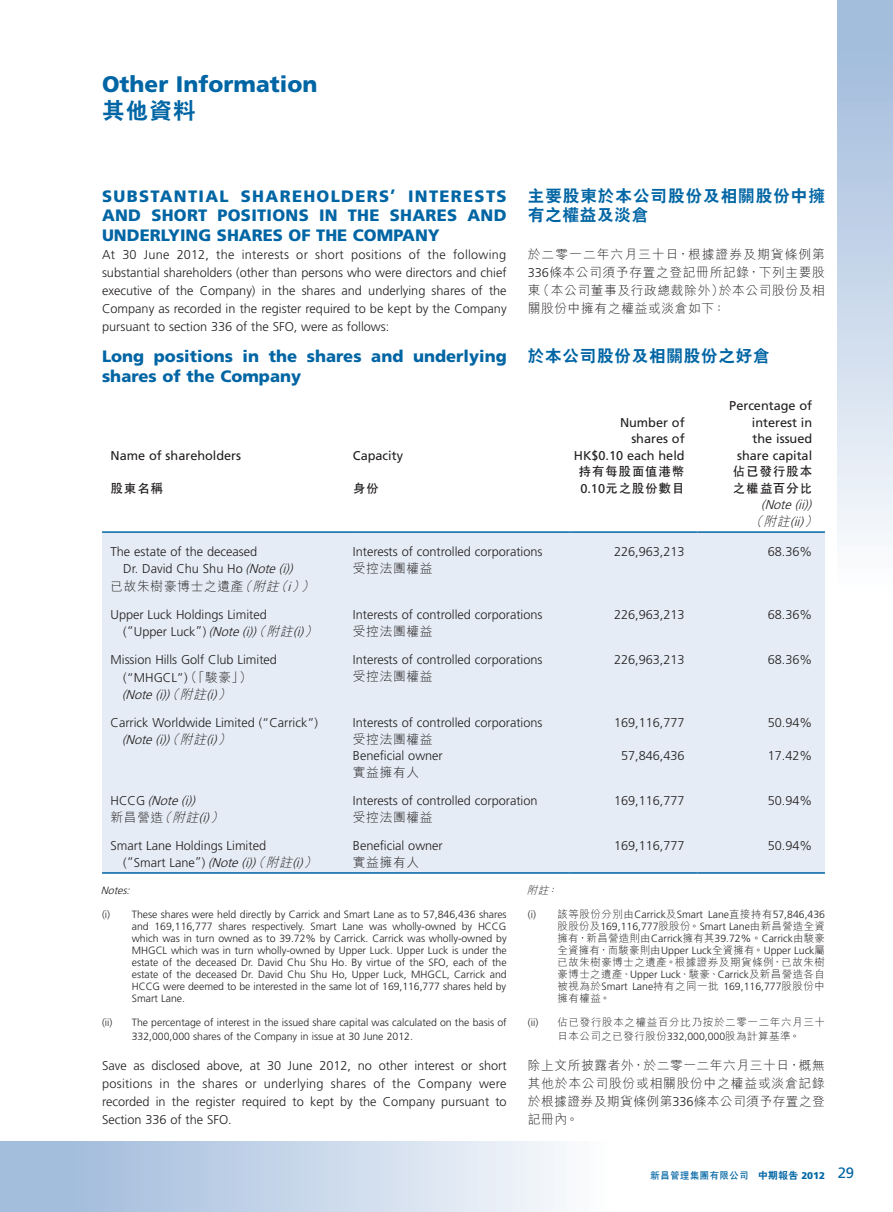
<style>
.page{position:relative;width:893px;height:1212px;background:#fff}
.page>*{position:absolute;margin:0;border:0;box-sizing:border-box;transform-origin:0 0}
.t1{font:900 22.5px "Frutiger LT Std";color:#0065a4}
.t2{font:800 22.5px "C Hei 2 HK";color:#0065a4}
.Heading_1{font:900 16.5px/19.5px "Frutiger LT Std";letter-spacing:.02em;color:#0065a4;text-align:justify}
.Heading_2{font:900 16.5px/19.5px "Frutiger LT Std";color:#0065a4}
.C_Heading_1{font:800 16.5px/19.5px "C Hei 2 HK";letter-spacing:.065em;color:#0065a4}
.C_Heading_2{font:800 16.5px "C Hei 2 HK";letter-spacing:.05em;color:#0065a4}
.Body_Text{font:300 12.75px/18px "Frutiger LT Std";color:#231f20}
.C_Body_Text{font:300 12.75px/18px "M Hei HK";letter-spacing:.05em;color:#231f20;text-align:justify}
.Body_Text-2{font:12.75px "Frutiger LT Std";color:#231f20}
.Body_Text-3{font:300 12.75px "M Hei HK";letter-spacing:.05em;color:#231f20}
.Body_Text-4{font:italic 300 12.75px "Frutiger LT Std";color:#231f20}
.Body_Text-5{font:700 12.75px/16.5px "C Hei 2 HK";letter-spacing:.05em;color:#231f20}
.Body_Text-6{font:italic 300 12.75px "M Hei HK";color:#231f20}
.Notes{font:300 10.5px/12px "Frutiger LT Std";color:#231f20;text-align:justify}
.Notes-2{font:300 10.5px/13.5px "M Hei HK";letter-spacing:.065em;color:#231f20;text-align:center}
.Notes-3{font:italic 300 10.5px "Frutiger LT Std";color:#231f20}
.Notes-4{font:italic 300 10.5px "M Hei HK";color:#231f20}
.t3{font:700 9.75px "C Hei 2 HK";letter-spacing:.01em;color:#0065a4}
.s1{font-family:"Frutiger LT Std"}
.s2{font-family:"Frutiger LT Std";font-weight:400}
.s3{font-style:italic}
.s4{font-family:"Frutiger LT Std";font-style:italic}
.s5{font-family:"M Hei HK";font-style:italic}
.s6{font-family:"M Hei HK"}
.s7{font-style:normal}
.s8{font-weight:800}
.s9{font-family:"Frutiger LT Std";font-weight:900}
.s10{font-family:"Frutiger LT Std";font-weight:400;font-size:15px}
</style>
<div class="page">
<div style="left:0;top:1141px;width:733px;height:71px;background:linear-gradient(to right,#9bb7d9,#fff)"></div>
<div style="left:838px;top:0;width:55px;height:712px;background:linear-gradient(to bottom,#9db8da,#fff)"></div>
<div style="left:102px;top:533px;width:723px;height:339px;background:#e5ecf5"></div>
<hr style="left:102px;top:531px;width:251px;height:2px;background:#0065a4">
<hr style="left:353px;top:531px;width:217px;height:2px;background:#0065a4">
<hr style="left:570px;top:531px;width:127px;height:2px;background:#0065a4">
<hr style="left:697px;top:531px;width:128px;height:2px;background:#0065a4">
<hr style="left:102px;top:872px;width:251px;height:2px;background:#0065a4">
<hr style="left:353px;top:872px;width:217px;height:2px;background:#0065a4">
<hr style="left:570px;top:872px;width:127px;height:2px;background:#0065a4">
<hr style="left:697px;top:872px;width:128px;height:2px;background:#0065a4">
<h1 class="t1" style="left:102px;top:70px;width:217px">Other Information</h1>
<h1 class="t2" style="left:102px;top:99px;width:95px">其他資料</h1>
<p class="Heading_1" style="left:102px;top:186px;width:406px">SUBSTANTIAL SHAREHOLDERS’ INTERESTS AND SHORT POSITIONS IN THE SHARES AND UNDERLYING SHARES OF THE COMPANY</p>
<p class="Body_Text" style="left:102px;top:246px;width:406px;text-align:justify">At 30 June 2012, the interests or short positions of the following substantial shareholders (other than persons who were directors and chief executive of the Company) in the shares and underlying shares of the Company as recorded in the register required to be kept by the Company pursuant to section 336 of the SFO, were as follows:</p>
<p class="Heading_2" style="left:102px;top:347px;width:406px">Long positions in the shares and underlying shares of the Company</p>
<p class="Body_Text-2" style="left:111px;top:448px;width:132px">Name of shareholders</p>
<p class="Body_Text-2" style="left:353px;top:448px;width:52px">Capacity</p>
<p class="Body_Text-5" style="left:111px;top:480px;width:54px">股東名稱</p>
<p class="Body_Text-5" style="left:353px;top:480px;width:28px">身份</p>
<p class="C_Heading_1" style="left:528px;top:186px;width:299px">主要股東於本公司股份及相關股份中擁有之權益及淡倉</p>
<p class="C_Body_Text" style="left:528px;top:245px;width:299px">於二零一二年六月三十日，根據證券及期貨條例第<span class="s1">336</span>條本公司須予存置之登記冊所記錄，下列主要股東（本公司董事及行政總裁除外）於本公司股份及相關股份中擁有之權益或淡倉如下：</p>
<p class="C_Heading_2" style="left:528px;top:348px;width:243px">於本公司股份及相關股份之好倉</p>
<p class="Body_Text-2" style="left:620px;top:415px;width:66px">Number of</p>
<p class="Body_Text-2" style="left:631px;top:431px;width:55px">shares of</p>
<p class="Body_Text-2" style="left:574px;top:448px;width:112px">HK$0.10 each held</p>
<p class="Body_Text-2" style="left:729px;top:398px;width:84px">Percentage of</p>
<p class="Body_Text-2" style="left:752px;top:415px;width:62px">interest in</p>
<p class="Body_Text-2" style="left:753px;top:431px;width:61px">the issued</p>
<p class="Body_Text-2" style="left:737px;top:448px;width:77px">share capital</p>
<p class="Body_Text-5" style="left:578px;top:463px;width:108px">持有每股面值港幣<br><span class="s2">0.10</span>元之股份數目</p>
<p class="Body_Text-5" style="left:733px;top:463px;width:81px">佔已發行股本</p>
<p class="Body_Text-5" style="left:733px;top:480px;width:81px">之權益百分比</p>
<p class="Body_Text-4" style="left:761px;top:498px;width:55px">(Note (ii))</p>
<p class="Body_Text-6" style="left:749px;top:515px;width:73px">（附註<span class="s1">(ii)</span>）</p>
<p class="Body_Text" style="left:123px;top:544px;width:174px;line-height:16.5px;text-indent:-13px">The estate of the deceased<br>Dr. David Chu Shu Ho <span class="s3">(Note(i))</span></p>
<p class="Body_Text-3" style="left:111px;top:579px;width:208px">已故朱樹豪博士之遺產<span class="s3">（附註（</span><span class="s4">i</span><span class="s3">））</span></p>
<p class="Body_Text" style="left:353px;top:543px;width:191px">Interests of controlled corporations</p>
<p class="Body_Text-3" style="left:353px;top:561px;width:81px">受控法團權益</p>
<p class="Body_Text" style="left:614px;top:543px;width:72px">226,963,213</p>
<p class="Body_Text" style="left:768px;top:543px;width:46px">68.36%</p>
<p class="Body_Text" style="left:123px;top:607px;width:199px;line-height:16.5px;text-indent:-13px">Upper Luck Holdings Limited<br>(“Upper Luck”) <span class="s3">(Note(i))</span><span class="s5">（附註</span><span class="s3">(i)</span><span class="s5">）</span></p>
<p class="Body_Text" style="left:353px;top:606px;width:191px">Interests of controlled corporations</p>
<p class="Body_Text-3" style="left:353px;top:624px;width:81px">受控法團權益</p>
<p class="Body_Text" style="left:614px;top:606px;width:72px">226,963,213</p>
<p class="Body_Text" style="left:768px;top:606px;width:46px">68.36%</p>
<p class="Body_Text" style="left:123px;top:651px;width:155px;text-indent:-13px">Mission Hills Golf Club Limited (“MHGCL”)<span class="s6">（「駿豪」）</span></p>
<p class="Body_Text-4" style="left:122px;top:687px;width:113px">(Note (i))<span class="s6">（附註</span>(i)<span class="s6">）</span></p>
<p class="Body_Text" style="left:353px;top:651px;width:191px">Interests of controlled corporations</p>
<p class="Body_Text-3" style="left:353px;top:669px;width:81px">受控法團權益</p>
<p class="Body_Text" style="left:614px;top:651px;width:72px">226,963,213</p>
<p class="Body_Text" style="left:768px;top:651px;width:46px">68.36%</p>
<p class="Body_Text" style="left:122px;top:715px;width:198px;line-height:16.5px;text-indent:-11px">Carrick Worldwide Limited (“Carrick”) <span class="s3">(Note (i))</span><span class="s5">（附註</span><span class="s3">(i)</span><span class="s5">）</span></p>
<p class="Body_Text" style="left:353px;top:714px;width:191px">Interests of controlled corporations</p>
<p class="Body_Text-3" style="left:353px;top:732px;width:81px">受控法團權益</p>
<p class="Body_Text" style="left:614px;top:714px;width:72px">169,116,777</p>
<p class="Body_Text" style="left:768px;top:714px;width:46px">50.94%</p>
<p class="Body_Text" style="left:353px;top:747px;width:91px">Beneficial owner</p>
<p class="Body_Text-3" style="left:353px;top:765px;width:68px">實益擁有人</p>
<p class="Body_Text" style="left:621px;top:747px;width:65px">57,846,436</p>
<p class="Body_Text" style="left:768px;top:747px;width:46px">17.42%</p>
<p class="Body_Text-4" style="left:111px;top:794px;width:90px"><span class="s7">H C C G</span> (Note (i))</p>
<p class="Body_Text-3" style="left:111px;top:810px;width:117px">新昌營造<span class="s3">（附註</span><span class="s4">(i)</span><span class="s3">）</span></p>
<p class="Body_Text" style="left:353px;top:792px;width:186px">Interests of controlled corporation</p>
<p class="Body_Text-3" style="left:353px;top:810px;width:81px">受控法團權益</p>
<p class="Body_Text" style="left:614px;top:792px;width:72px">169,116,777</p>
<p class="Body_Text" style="left:768px;top:792px;width:46px">50.94%</p>
<p class="Body_Text" style="left:123px;top:838px;width:198px;line-height:16.5px;text-indent:-13px">Smart Lane Holdings Limited<br>(“Smart Lane”) <span class="s3">(Note(i))</span><span class="s5">（附註</span><span class="s3">(i)</span><span class="s5">）</span></p>
<p class="Body_Text" style="left:353px;top:837px;width:91px">Beneficial owner</p>
<p class="Body_Text-3" style="left:353px;top:855px;width:68px">實益擁有人</p>
<p class="Body_Text" style="left:614px;top:837px;width:72px">169,116,777</p>
<p class="Body_Text" style="left:768px;top:837px;width:46px">50.94%</p>
<p class="Notes-3" style="left:101px;top:885px;width:33px">Notes:</p>
<p class="Notes" style="left:132px;top:909px;width:376px;text-indent:-30px">(i) These shares were held directly by Carrick and Smart Lane as to 57,846,436 shares and 169,116,777 shares respectively. Smart Lane was wholly-owned by HCCG which was in turn owned as to 39.72% by Carrick. Carrick was wholly-owned by MHGCL which was in turn wholly-owned by Upper Luck. Upper Luck is under the estate of the deceased Dr. David Chu Shu Ho. By virtue of the SFO, each of the estate of the deceased Dr. David Chu Shu Ho, Upper Luck, MHGCL, Carrick and HCCG were deemed to be interested in the same lot of 169,116,777 shares held by Smart Lane.</p>
<p class="Notes" style="left:132px;top:1016px;width:376px;line-height:13.5px;text-indent:-30px">(ii) The percentage of interest in the issued share capital was calculated on the basis of<br>332,000,000 shares of the Company in issue at 30 June 2012.</p>
<p class="Body_Text" style="left:102px;top:1057px;width:406px;text-align:justify">Save as disclosed above, at 30 June 2012, no other interest or short positions in the shares or underlying shares of the Company were recorded in the register required to kept by the Company pursuant to Section 336 of the SFO.</p>
<p class="Notes-4" style="left:527px;top:885px;width:35px">附註：</p>
<p class="Notes" style="left:558px;top:909px;width:269px;text-indent:-30px">(i) <span class="s6">該等股份分別由</span>Carrick<span class="s6">及</span>Smart Lane<span class="s6">直接持有</span>57,846,436<span class="s6">股股份及</span>169,116,777<span class="s6">股股份。</span>Smart Lane<span class="s6">由新昌營造全資擁有，新昌營造則由</span>Carrick<span class="s6">擁有其</span>39.72%<span class="s6">。</span>Carrick<span class="s6">由駿豪全資擁有，而駿豪則由</span>Upper Luck<span class="s6">全資擁有。</span>Upper Luck<span class="s6">屬已故朱樹豪博士之遺產。根據證券及期貨條例，已故朱樹豪博士之遺產、</span>Upper Luck<span class="s6">、駿豪、</span>Carrick<span class="s6">及新昌營造各自被視為於</span>Smart Lane<span class="s6">持有之同一批</span> 169,116,777<span class="s6">股股份中擁有權益。</span></p>
<p class="Notes-2" style="left:528px;top:1016px;width:299px"><span class="s1">(ii)</span> 佔已發行股本之權益百分比乃按於二零一二年六月三十日本公司之已發行股份<span class="s1">332,000,000</span>股為計算基準。</p>
<p class="C_Body_Text" style="left:528px;top:1056px;width:299px">除上文所披露者外，於二零一二年六月三十日，概無其他於本公司股份或相關股份中之權益或淡倉記錄於根據證券及期貨條例第<span class="s1">336</span>條本公司須予存置之登記冊內。</p>
<p class="t3" style="left:650px;top:1170px;width:205px">新昌管理集團有限公司 <span class="s8">中期報告</span> <span class="s9">2012</span> <span class="s10">29</span></p>
</div>
